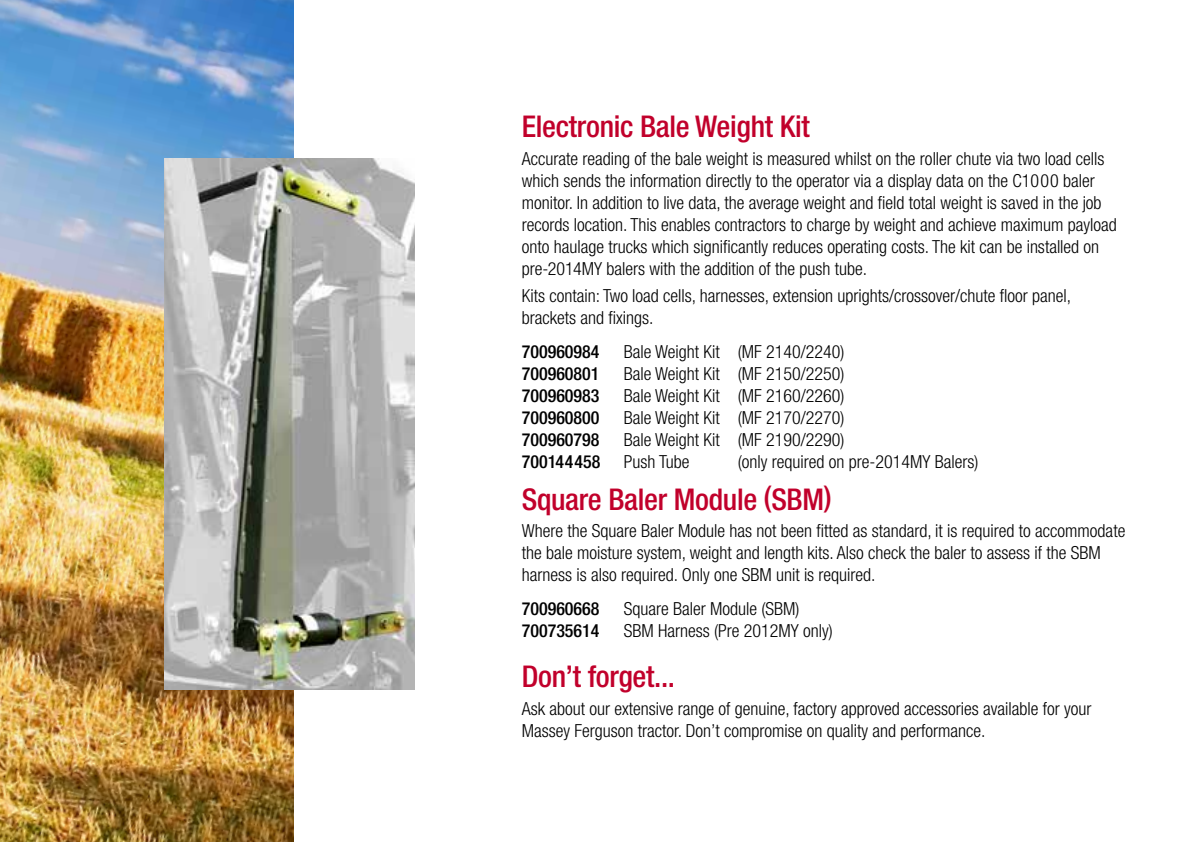
<style>
.page{position:relative;width:1191px;height:842px;background:#fff}
.page>*{position:absolute;margin:0;border:0;box-sizing:border-box;transform-origin:0 0}
.t1{font:500 condensed 30px "Helvetica Neue";letter-spacing:-.01em;color:#c1002b}
.t2{font:300 condensed 18px/22px "Helvetica Neue LT";color:#000}
.t3{font:500 condensed 18px "Helvetica Neue LT";color:#000}
</style>
<div class="page">
<img style="left:0;top:0;width:293px;height:842px">
<img style="left:164px;top:158px;width:250px;height:531px">
<h1 class="t1" style="left:522px;top:108px;width:289px">Electronic Bale Weight Kit</h1>
<p class="t2" style="left:522px;top:147px;width:596px">Accurate reading of the bale weight is measured whilst on the roller chute via two load cells which sends the information directly to the operator via a display data on the C1000 baler monitor. In addition to live data, the average weight and field total weight is saved in the job records location. This enables contractors to charge by weight and achieve maximum payload onto haulage trucks which significantly reduces operating costs. The kit can be installed on pre-2014MY balers with the addition of the push tube.</p>
<p class="t2" style="left:522px;top:285px;width:551px">Kits contain: Two load cells, harnesses, extension uprights/crossover/chute floor panel, brackets and fixings.</p>
<p class="t3" style="left:522px;top:340px;width:79px">700960984</p>
<p class="t2" style="left:624px;top:340px;width:222px">Bale Weight Kit (MF 2140/2240)</p>
<p class="t3" style="left:522px;top:362px;width:79px">700960801</p>
<p class="t2" style="left:624px;top:362px;width:222px">Bale Weight Kit (MF 2150/2250)</p>
<p class="t3" style="left:522px;top:384px;width:79px">700960983</p>
<p class="t2" style="left:624px;top:384px;width:222px">Bale Weight Kit (MF 2160/2260)</p>
<p class="t3" style="left:522px;top:406px;width:79px">700960800</p>
<p class="t2" style="left:624px;top:406px;width:222px">Bale Weight Kit (MF 2170/2270)</p>
<p class="t3" style="left:522px;top:428px;width:79px">700960798</p>
<p class="t2" style="left:624px;top:428px;width:222px">Bale Weight Kit (MF 2190/2290)</p>
<p class="t3" style="left:522px;top:450px;width:80px">700144458</p>
<p class="t2" style="left:624px;top:450px;width:67px">Push Tube</p>
<p class="t2" style="left:738px;top:450px;width:242px">(only required on pre-2014MY Balers)</p>
<h1 class="t1" style="left:522px;top:481px;width:311px">Square Baler Module (SBM)</h1>
<p class="t2" style="left:522px;top:520px;width:605px">Where the Square Baler Module has not been fitted as standard, it is required to accommodate the bale moisture system, weight and length kits. Also check the baler to assess if the SBM harness is also required. Only one SBM unit is required.</p>
<p class="t3" style="left:522px;top:598px;width:79px">700960668</p>
<p class="t2" style="left:624px;top:597px;width:177px">Square Baler Module (SBM)</p>
<p class="t3" style="left:522px;top:620px;width:79px">700735614</p>
<p class="t2" style="left:624px;top:619px;width:210px">SBM Harness (Pre 2012MY only)</p>
<h1 class="t1" style="left:522px;top:658px;width:155px">Don’t forget...</h1>
<p class="t2" style="left:522px;top:697px;width:571px">Ask about our extensive range of genuine, factory approved accessories available for your<br>Massey Ferguson tractor. Don’t compromise on quality and performance.</p>
</div>
